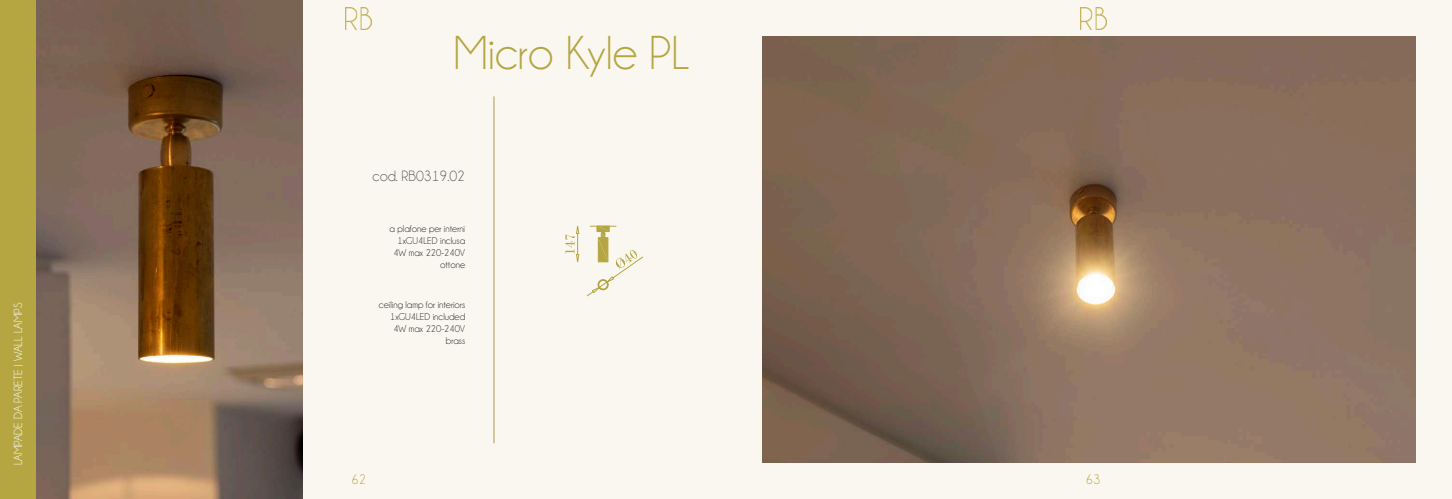
<style>
.page{position:relative;width:1452px;height:499px;background:#fff}
.page>*{position:absolute;margin:0;border:0;box-sizing:border-box;transform-origin:0 0}
.t1{font:48px "Champagne&Limousines";color:#b5a642}
.t2{font:15px "Champagne&Limousines";color:#57585a}
.t3{font:14px "Champagne&Limousines";color:#b5a642}
.t4{font:12px "Champagne&Limousines";color:#fff}
.t5{font:10px/12px "Champagne&Limousines";color:#231f20;text-align:right}
</style>
<div class="page">
<div style="left:0;top:0;width:1451px;height:499px;background:#f9f7ef"></div>
<img style="left:1080px;top:8px;width:26px;height:21px">
<img style="left:345px;top:8px;width:27px;height:21px">
<div style="left:0;top:0;width:36px;height:499px;background:#b5a642"></div>
<hr style="left:493px;top:96px;width:1px;height:347px;background:#af9751">
<img style="left:36px;top:0;width:266px;height:499px">
<svg style="left:565px;top:225px;width:78px;height:72px"></svg>
<img style="left:762px;top:36px;width:653px;height:427px">
<p class="t4" style="left:12px;top:465px;width:164px;rotate:-90deg">LAMPADE DA PARETE | WALL LAMPS</p>
<h1 class="t1" style="left:454px;top:29px;width:237px">Micro Kyle PL</h1>
<h2 class="t2" style="left:372px;top:168px;width:94px">cod. RB0319.02</h2>
<p class="t5" style="left:389px;top:223px;width:77px">a plafone per interni<br>1xGU4LED inclusa<br>4W max 220-240V ottone</p>
<p class="t5" style="left:379px;top:298px;width:88px">ceiling lamp for interiors<br>1xGU4LED included<br>4W max 220-240V brass</p>
<h3 class="t3" style="left:351px;top:472px;width:16px">62</h3>
<h3 class="t3" style="left:1085px;top:472px;width:16px">63</h3>
</div>
